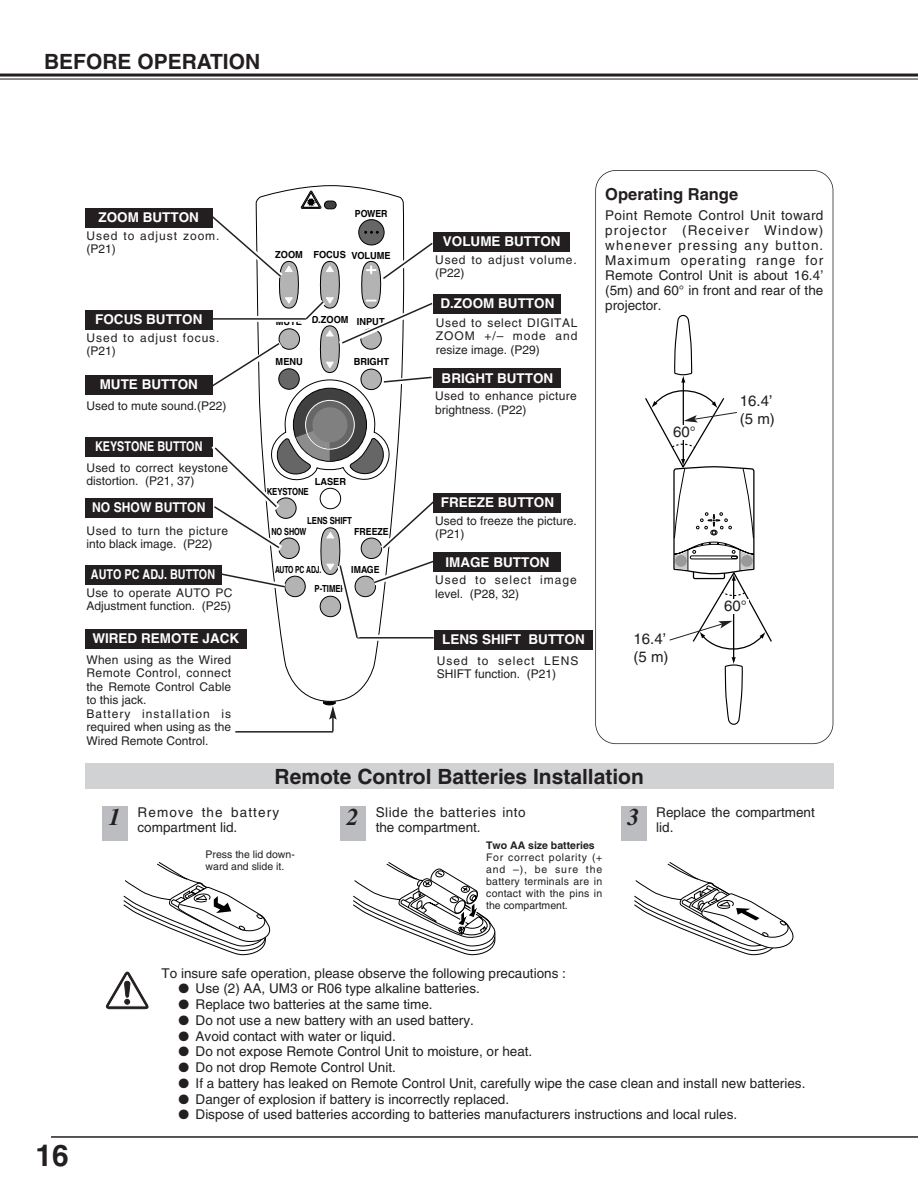
<style>
.page{position:relative;width:918px;height:1188px;background:#fff}
.page>*{position:absolute;margin:0;border:0;box-sizing:border-box;transform-origin:0 0}
.t1{font:700 30px "Helvetica";color:#231f20}
.t2{font:italic 700 24px "Times";color:#231f20}
.t3{font:700 21px "Helvetica";color:#231f20}
.t4{font:700 16.5px "Helvetica";color:#231f20}
.t5{font:15px/18px "Helvetica";color:#231f20}
.t6{font:13.5px/15px "Helvetica";color:#231f20}
.t7{font:700 13.5px "Helvetica";color:#fff}
.t8{font:13.5px/15px "Helvetica";letter-spacing:.04em;color:#231f20}
.t9{font:13.5px/15px "Helvetica";letter-spacing:.085em;color:#231f20}
.t10{font:700 13.5px "Helvetica";color:#fff;scale:.8 1}
.t11{font:700 13.5px "Helvetica";color:#fff;scale:.9 1}
.t12{font:12px/13.5px "Helvetica";letter-spacing:.015em;color:#231f20}
.t13{font:12px/13.5px "Helvetica";letter-spacing:.08em;color:#231f20}
.t14{font:12px/13.5px "Helvetica";letter-spacing:.045em;color:#231f20}
.t15{font:12px/13.5px "Helvetica";letter-spacing:.085em;color:#231f20}
.t16{font:12px/13.5px "Helvetica";letter-spacing:.065em;color:#231f20}
.t17{font:10.5px/12px "Helvetica";color:#231f20}
.t18{font:700 10.5px "Helvetica";color:#231f20}
.t19{font:700 9.75px "Helvetica";color:#000;scale:.95 1}
.t20{font:700 9.75px "Helvetica";color:#000;scale:.8 1}
.t21{font:700 9.75px "Helvetica";color:#000;scale:.9 1}
.t22{font:700 9.75px "Helvetica";color:#000;scale:.7 1}
.t23{font:700 9.75px "Helvetica";color:#000;scale:.75 1}
</style>
<div class="page">
<hr style="left:0;top:74px;width:918px;height:3px;background:#231f20">
<hr style="left:0;top:79px;width:918px;height:1px;background:#231f20">
<hr style="left:51px;top:1136px;width:867px;height:2px;background:#231f20">
<svg style="left:353px;top:862px;width:143px;height:94px"></svg>
<svg style="left:123px;top:862px;width:148px;height:94px"></svg>
<svg style="left:105px;top:971px;width:44px;height:38px"></svg>
<svg style="left:634px;top:862px;width:160px;height:94px"></svg>
<div style="left:85px;top:764px;width:748px;height:25px;background:#d1d2d4"></div>
<div style="left:102px;top:806px;width:26px;height:34px;background:#bcbdc0"></div>
<div style="left:340px;top:806px;width:26px;height:34px;background:#bcbdc0"></div>
<div style="left:621px;top:806px;width:25px;height:34px;background:#bcbdc0"></div>
<div style="left:595px;top:170px;width:238px;height:574px;border:2px solid #231f20;border-radius:21px"></div>
<svg style="left:645px;top:315px;width:127px;height:410px"></svg>
<svg style="left:281px;top:185px;width:97px;height:517px"></svg>
<div style="left:85px;top:375px;width:128px;height:19px;background:#231f20"></div>
<div style="left:85px;top:208px;width:128px;height:19px;background:#231f20"></div>
<div style="left:85px;top:310px;width:128px;height:20px;background:#231f20"></div>
<div style="left:85px;top:498px;width:128px;height:19px;background:#231f20"></div>
<div style="left:85px;top:566px;width:136px;height:19px;background:#231f20"></div>
<div style="left:434px;top:233px;width:136px;height:19px;background:#231f20"></div>
<div style="left:434px;top:294px;width:127px;height:19px;background:#231f20"></div>
<div style="left:85px;top:437px;width:128px;height:20px;background:#231f20"></div>
<div style="left:434px;top:493px;width:127px;height:19px;background:#231f20"></div>
<div style="left:434px;top:553px;width:127px;height:19px;background:#231f20"></div>
<div style="left:723px;top:600px;width:25px;height:14px;background:#fff"></div>
<div style="left:434px;top:369px;width:127px;height:19px;background:#231f20"></div>
<div style="left:435px;top:630px;width:158px;height:20px;background:#231f20"></div>
<div style="left:85px;top:629px;width:162px;height:19px;background:#231f20"></div>
<hr style="left:235px;top:731px;width:98px;height:2px;background:#231f20">
<svg style="left:323px;top:701px;width:14px;height:30px"></svg>
<svg style="left:204px;top:191px;width:238px;height:454px"></svg>
<h3 class="t3" style="left:44px;top:53px;width:218px">BEFORE OPERATION</h3>
<p class="t7" style="left:99px;top:212px;width:102px">ZOOM BUTTON</p>
<p class="t13" style="left:87px;top:230px;width:135px">Used to adjust zoom. (P21)</p>
<p class="t7" style="left:95px;top:314px;width:109px">FOCUS BUTTON</p>
<p class="t13" style="left:87px;top:332px;width:135px">Used to adjust focus. (P21)</p>
<p class="t7" style="left:100px;top:379px;width:100px">MUTE BUTTON</p>
<p class="t12" style="left:87px;top:400px;width:142px">Used to mute sound.(P22)</p>
<p class="t10" style="left:95px;top:442px;width:136px">KEYSTONE BUTTON</p>
<p class="t12" style="left:87px;top:462px;width:143px">Used to correct keystone distortion. (P21, 37)</p>
<p class="t11" style="left:92px;top:502px;width:127px">NO SHOW BUTTON</p>
<p class="t14" style="left:87px;top:525px;width:143px">Used to turn the picture into black image. (P22)</p>
<p class="t10" style="left:91px;top:570px;width:157px">AUTO PC ADJ. BUTTON</p>
<p class="t12" style="left:87px;top:587px;width:147px">Use to operate AUTO PC<br>Adjustment function. (P25)</p>
<p class="t7" style="left:92px;top:633px;width:148px">WIRED REMOTE JACK</p>
<p class="t12" style="left:87px;top:654px;width:146px">When using as the Wired<br>Remote Control, connect the Remote Control Cable to this jack.<br>Battery installation is required when using as the<br>Wired Remote Control.</p>
<p class="t21" style="left:355px;top:210px;width:38px">POWER</p>
<p class="t19" style="left:275px;top:251px;width:76px">ZOOM FOCUS</p>
<p class="t19" style="left:352px;top:252px;width:43px">VOLUME</p>
<p class="t19" style="left:276px;top:318px;width:29px">MUTE</p>
<p class="t19" style="left:276px;top:358px;width:30px">MENU</p>
<p class="t19" style="left:312px;top:316px;width:40px">D.ZOOM</p>
<p class="t19" style="left:357px;top:318px;width:31px">INPUT</p>
<p class="t19" style="left:354px;top:358px;width:39px">BRIGHT</p>
<p class="t19" style="left:315px;top:478px;width:35px">LASER</p>
<p class="t20" style="left:267px;top:488px;width:54px">KEYSTONE</p>
<p class="t23" style="left:271px;top:528px;width:48px">NO SHOW</p>
<p class="t21" style="left:354px;top:528px;width:40px">FREEZE</p>
<p class="t22" style="left:275px;top:566px;width:68px">AUTO PC ADJ.</p>
<p class="t21" style="left:351px;top:566px;width:33px">IMAGE</p>
<p class="t20" style="left:315px;top:585px;width:41px">P-TIMER</p>
<p class="t20" style="left:307px;top:517px;width:58px">LENS SHIFT</p>
<p class="t7" style="left:443px;top:237px;width:119px">VOLUME BUTTON</p>
<p class="t16" style="left:435px;top:254px;width:143px">Used to adjust volume. (P22)</p>
<p class="t7" style="left:440px;top:298px;width:115px">D.ZOOM BUTTON</p>
<p class="t12" style="left:436px;top:317px;width:143px;text-align:justify">Used to select DIGITAL ZOOM +/– mode and resize image. (P29)</p>
<p class="t7" style="left:442px;top:373px;width:113px">BRIGHT BUTTON</p>
<p class="t12" style="left:435px;top:390px;width:143px">Used to enhance picture brightness. (P22)</p>
<p class="t4" style="left:605px;top:189px;width:135px">Operating Range</p>
<p class="t6" style="left:605px;top:209px;width:220px;text-align:justify">Point Remote Control Unit toward projector (Receiver Window) whenever pressing any button.<br>Maximum operating range for Remote Control Unit is about 16.4’ (5m) and 60° in front and rear of the projector.</p>
<p class="t5" style="left:673px;top:424px;width:24px">60°</p>
<p class="t5" style="left:740px;top:394px;width:36px">16.4’ (5 m)</p>
<p class="t7" style="left:441px;top:497px;width:115px">FREEZE BUTTON</p>
<p class="t12" style="left:435px;top:515px;width:143px">Used to freeze the picture. (P21)</p>
<p class="t7" style="left:445px;top:557px;width:106px">IMAGE BUTTON</p>
<p class="t15" style="left:435px;top:574px;width:143px">Used to select image level. (P28, 32)</p>
<p class="t7" style="left:442px;top:634px;width:144px">LENS SHIFT BUTTON</p>
<p class="t12" style="left:437px;top:655px;width:143px">Used to select LENS<br>SHIFT function. (P21)</p>
<p class="t5" style="left:634px;top:632px;width:36px">16.4’ (5 m)</p>
<p class="t5" style="left:724px;top:598px;width:24px">60°</p>
<h3 class="t3" style="left:275px;top:769px;width:371px">Remote Control Batteries Installation</h3>
<p class="t9" style="left:138px;top:806px;width:143px">Remove the battery compartment lid.</p>
<p class="t8" style="left:376px;top:806px;width:152px">Slide the batteries into the compartment.</p>
<p class="t6" style="left:656px;top:806px;width:160px">Replace the compartment lid.</p>
<p class="t18" style="left:486px;top:842px;width:110px">Two AA size batteries</p>
<p class="t17" style="left:486px;top:853px;width:118px;text-align:justify">For correct polarity (+ and –), be sure the battery terminals are in contact with the pins in the compartment.</p>
<h2 class="t2" style="left:109px;top:808px;width:13px">1</h2>
<h2 class="t2" style="left:347px;top:808px;width:13px">2</h2>
<h2 class="t2" style="left:628px;top:808px;width:13px">3</h2>
<p class="t17" style="left:206px;top:849px;width:91px">Press the lid down&shy;ward and slide it.</p>
<h1 class="t1" style="left:36px;top:1145px;width:35px">16</h1>
<p class="t6" style="left:162px;top:967px;width:406px">To insure safe operation, please observe the following precautions :</p>
<p class="t6" style="left:179px;top:982px;width:303px">● Use (2) AA, UM3 or R06 type alkaline batteries.</p>
<p class="t6" style="left:179px;top:998px;width:256px">● Replace two batteries at the same time.</p>
<p class="t6" style="left:179px;top:1014px;width:297px">● Do not use a new battery with an used battery.</p>
<p class="t6" style="left:179px;top:1030px;width:219px">● Avoid contact with water or liquid.</p>
<p class="t6" style="left:179px;top:1045px;width:355px">● Do not expose Remote Control Unit to moisture, or heat.</p>
<p class="t6" style="left:179px;top:1061px;width:219px">● Do not drop Remote Control Unit.</p>
<p class="t6" style="left:179px;top:1077px;width:628px">● If a battery has leaked on Remote Control Unit, carefully wipe the case clean and install new batteries.</p>
<p class="t6" style="left:179px;top:1093px;width:332px">● Danger of explosion if battery is incorrectly replaced.</p>
<p class="t6" style="left:179px;top:1108px;width:560px">● Dispose of used batteries according to batteries manufacturers instructions and local rules.</p>
</div>
